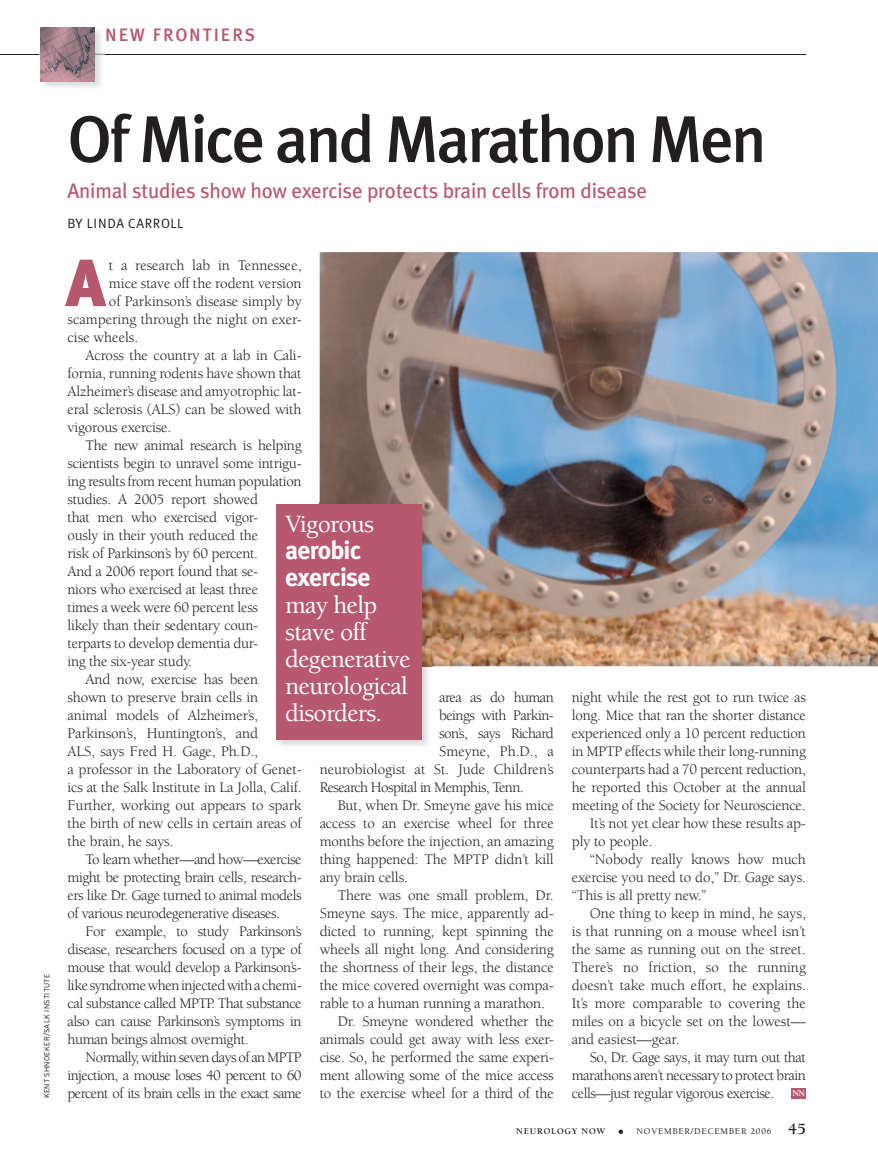
<style>
.page{position:relative;width:878px;height:1175px;background:#fff}
.page>*{position:absolute;margin:0;border:0;box-sizing:border-box;transform-origin:0 0}
.t1{font:900 66.6px "Meta Plus";color:#b6596f}
.t2{font:500 66px "Meta Plus";letter-spacing:-.04em;color:#231f20}
.t3{font:500 25.5px/27px "Berkeley";letter-spacing:-.03em;color:#fff}
.t4{font:700 25.5px/27px "Meta Plus";letter-spacing:-.03em;color:#fff}
.t5{font:21px "Meta Plus";letter-spacing:-.01em;color:#b6596f}
.t6{font:18px "Meta Plus Medium Caps";letter-spacing:.1em;color:#b6596f}
.t7{font:15px "Berkeley";letter-spacing:-.015em;color:#231f20}
.t8{font:15px "Berkeley";letter-spacing:-.04em;color:#231f20}
.t9{font:13.5px "Meta Plus Normal Caps";letter-spacing:.04em;color:#231f20}
.t10{font:500 9px "Berkeley";letter-spacing:.09em;color:#231f20}
.t11{font:300 7.5px "Interstate";letter-spacing:.03em;color:#231f20}
.s1{font-weight:700;font-size:8.85px;color:#fff}
.s2{font-weight:700}
.s3{font-weight:400;font-size:16.5px}
.s4{font-weight:700;font-size:16.5px}
</style>
<div class="page">
<hr style="left:0;top:54px;width:806px;height:1px;background:#231f20">
<img style="left:39px;top:27px;width:66px;height:60px">
<img style="left:40px;top:27px;width:54px;height:54px">
<div style="left:791px;top:1087px;width:15px;height:11px;background:#b6596f"></div>
<img style="left:320px;top:252px;width:558px;height:414px">
<img style="left:279px;top:502px;width:152px;height:244px">
<img style="left:320px;top:502px;width:111px;height:164px">
<div style="left:276px;top:504px;width:145px;height:236px;background:#b6596f"></div>
<p class="t6" style="left:105px;top:24px;width:152px">NEW FRONTIERS</p>
<p class="t11" style="left:44px;top:1098px;width:126px;rotate:-90deg">KENT SHNOEKER/SALK INSTITUTE</p>
<h2 class="t2" style="left:68px;top:114px;width:700px">Of Mice and Marathon Men</h2>
<h3 class="t5" style="left:68px;top:183px;width:581px">Animal studies show how exercise protects brain cells from disease</h3>
<p class="t9" style="left:68px;top:215px;width:117px">BY LINDA CARROLL</p>
<h1 class="t1" style="left:66px;top:256px;width:41px">A</h1>
<p class="t7" style="left:109px;top:259px;width:194px">t a research lab in Tennessee,</p>
<p class="t7" style="left:109px;top:277px;width:194px">mice stave off the rodent version</p>
<p class="t7" style="left:109px;top:295px;width:194px">of Parkinson’s disease simply by</p>
<p class="t7" style="left:68px;top:313px;width:236px">scampering through the night on exer-</p>
<p class="t7" style="left:68px;top:331px;width:72px">cise wheels.</p>
<p class="t7" style="left:86px;top:349px;width:217px">Across the country at a lab in Cali-</p>
<p class="t7" style="left:68px;top:367px;width:236px">fornia, running rodents have shown that</p>
<p class="t7" style="left:68px;top:385px;width:236px">Alzheimer’s disease and amyotrophic lat-</p>
<p class="t7" style="left:68px;top:403px;width:236px">eral sclerosis (ALS) can be slowed with</p>
<p class="t7" style="left:68px;top:421px;width:105px">vigorous exercise.</p>
<p class="t7" style="left:86px;top:439px;width:217px">The new animal research is helping</p>
<p class="t7" style="left:68px;top:457px;width:236px">scientists begin to unravel some intrigu-</p>
<p class="t7" style="left:68px;top:475px;width:236px">ing results from recent human population</p>
<p class="t7" style="left:68px;top:493px;width:192px">studies. A 2005 report showed</p>
<p class="t7" style="left:68px;top:511px;width:192px">that men who exercised vigor-</p>
<p class="t7" style="left:68px;top:529px;width:192px">ously in their youth reduced the</p>
<p class="t7" style="left:68px;top:547px;width:192px">risk of Parkinson’s by 60 percent.</p>
<p class="t7" style="left:68px;top:565px;width:192px">And a 2006 report found that se-</p>
<p class="t7" style="left:68px;top:583px;width:192px">niors who exercised at least three</p>
<p class="t7" style="left:68px;top:601px;width:192px">times a week were 60 percent less</p>
<p class="t7" style="left:68px;top:619px;width:192px">likely than their sedentary coun-</p>
<p class="t7" style="left:68px;top:637px;width:192px">terparts to develop dementia dur-</p>
<p class="t7" style="left:68px;top:655px;width:126px">ing the six-year study.</p>
<p class="t7" style="left:86px;top:673px;width:174px">And now, exercise has been</p>
<p class="t7" style="left:68px;top:691px;width:192px">shown to preserve brain cells in</p>
<p class="t7" style="left:68px;top:709px;width:192px">animal models of Alzheimer’s,</p>
<p class="t7" style="left:68px;top:727px;width:192px">Parkinson’s, Huntington’s, and</p>
<p class="t7" style="left:68px;top:745px;width:192px">ALS, says Fred H. Gage, Ph.D.,</p>
<p class="t7" style="left:68px;top:763px;width:236px">a professor in the Laboratory of Genet-</p>
<p class="t7" style="left:68px;top:781px;width:236px">ics at the Salk Institute in La Jolla, Calif.</p>
<p class="t7" style="left:68px;top:799px;width:236px">Further, working out appears to spark</p>
<p class="t7" style="left:68px;top:817px;width:235px">the birth of new cells in certain areas of</p>
<p class="t7" style="left:68px;top:835px;width:107px">the brain, he says.</p>
<p class="t7" style="left:86px;top:853px;width:218px">To learn whether—and how—exercise</p>
<p class="t7" style="left:68px;top:871px;width:236px">might be protecting brain cells, research-</p>
<p class="t7" style="left:68px;top:889px;width:236px">ers like Dr. Gage turned to animal models</p>
<p class="t7" style="left:68px;top:907px;width:214px">of various neurodegenerative diseases.</p>
<p class="t7" style="left:86px;top:925px;width:218px">For example, to study Parkinson’s</p>
<p class="t7" style="left:68px;top:943px;width:235px">disease, researchers focused on a type of</p>
<p class="t7" style="left:68px;top:961px;width:236px">mouse that would develop a Parkinson’s-</p>
<p class="t7" style="left:68px;top:979px;width:236px">like syndrome when injected with a chemi-</p>
<p class="t7" style="left:68px;top:997px;width:236px">cal substance called MPTP. That substance</p>
<p class="t7" style="left:68px;top:1015px;width:236px">also can cause Parkinson’s symptoms in</p>
<p class="t7" style="left:68px;top:1033px;width:182px">human beings almost overnight.</p>
<p class="t8" style="left:86px;top:1051px;width:218px">Normally, within seven days of an MPTP</p>
<p class="t8" style="left:68px;top:1069px;width:236px">injection, a mouse loses 40 percent to 60</p>
<p class="t8" style="left:68px;top:1087px;width:236px">percent of its brain cells in the exact same</p>
<h3 class="t3" style="left:285px;top:513px;width:91px">Vigorous</h3>
<h3 class="t4" style="left:285px;top:538px;width:87px">aerobic exercise</h3>
<h3 class="t3" style="left:285px;top:594px;width:127px">may help stave off degenerative neurological disorders.</h3>
<p class="t8" style="left:439px;top:691px;width:116px">area as do human</p>
<p class="t8" style="left:439px;top:709px;width:116px">beings with Parkin-</p>
<p class="t8" style="left:439px;top:727px;width:116px">son’s, says Richard</p>
<p class="t7" style="left:439px;top:745px;width:116px">Smeyne, Ph.D., a</p>
<p class="t7" style="left:319px;top:763px;width:236px">neurobiologist at St. Jude Children’s</p>
<p class="t8" style="left:319px;top:781px;width:206px">Research Hospital in Memphis, Tenn.</p>
<p class="t7" style="left:338px;top:799px;width:218px">But, when Dr. Smeyne gave his mice</p>
<p class="t7" style="left:319px;top:817px;width:236px">access to an exercise wheel for three</p>
<p class="t7" style="left:319px;top:835px;width:236px">months before the injection, an amazing</p>
<p class="t7" style="left:319px;top:853px;width:236px">thing happened: The MPTP didn’t kill</p>
<p class="t7" style="left:319px;top:871px;width:90px">any brain cells.</p>
<p class="t7" style="left:338px;top:889px;width:217px">There was one small problem, Dr.</p>
<p class="t7" style="left:319px;top:907px;width:236px">Smeyne says. The mice, apparently ad-</p>
<p class="t7" style="left:319px;top:925px;width:236px">dicted to running, kept spinning the</p>
<p class="t7" style="left:319px;top:943px;width:236px">wheels all night long. And considering</p>
<p class="t7" style="left:319px;top:961px;width:236px">the shortness of their legs, the distance</p>
<p class="t7" style="left:319px;top:979px;width:236px">the mice covered overnight was compa-</p>
<p class="t7" style="left:319px;top:997px;width:227px">rable to a human running a marathon.</p>
<p class="t7" style="left:338px;top:1015px;width:218px">Dr. Smeyne wondered whether the</p>
<p class="t7" style="left:319px;top:1033px;width:236px">animals could get away with less exer-</p>
<p class="t7" style="left:319px;top:1051px;width:235px">cise. So, he performed the same experi-</p>
<p class="t7" style="left:319px;top:1069px;width:236px">ment allowing some of the mice access</p>
<p class="t7" style="left:319px;top:1087px;width:235px">to the exercise wheel for a third of the</p>
<p class="t7" style="left:571px;top:691px;width:236px">night while the rest got to run twice as</p>
<p class="t7" style="left:571px;top:709px;width:236px">long. Mice that ran the shorter distance</p>
<p class="t7" style="left:571px;top:727px;width:236px">experienced only a 10 percent reduction</p>
<p class="t7" style="left:571px;top:745px;width:236px">in MPTP effects while their long-running</p>
<p class="t7" style="left:571px;top:763px;width:236px">counterparts had a 70 percent reduction,</p>
<p class="t7" style="left:571px;top:781px;width:235px">he reported this October at the annual</p>
<p class="t7" style="left:571px;top:799px;width:235px">meeting of the Society for Neuroscience.</p>
<p class="t7" style="left:589px;top:817px;width:218px">It’s not yet clear how these results ap-</p>
<p class="t7" style="left:571px;top:835px;width:82px">ply to people.</p>
<p class="t7" style="left:589px;top:853px;width:217px">“Nobody really knows how much</p>
<p class="t7" style="left:571px;top:871px;width:236px">exercise you need to do,” Dr. Gage says.</p>
<p class="t7" style="left:571px;top:889px;width:136px">“This is all pretty new.”</p>
<p class="t7" style="left:589px;top:907px;width:218px">One thing to keep in mind, he says,</p>
<p class="t7" style="left:571px;top:925px;width:236px">is that running on a mouse wheel isn’t</p>
<p class="t7" style="left:571px;top:943px;width:236px">the same as running out on the street.</p>
<p class="t7" style="left:571px;top:961px;width:236px">There’s no friction, so the running</p>
<p class="t7" style="left:571px;top:979px;width:235px">doesn’t take much effort, he explains.</p>
<p class="t7" style="left:571px;top:997px;width:236px">It’s more comparable to covering the</p>
<p class="t7" style="left:571px;top:1015px;width:236px">miles on a bicycle set on the lowest—</p>
<p class="t7" style="left:571px;top:1033px;width:109px">and easiest—gear.</p>
<p class="t7" style="left:589px;top:1051px;width:217px">So, Dr. Gage says, it may turn out that</p>
<p class="t7" style="left:571px;top:1069px;width:236px">marathons aren’t necessary to protect brain</p>
<p class="t7" style="left:571px;top:1087px;width:235px">cells—just regular vigorous exercise. <span class="s1">NN</span></p>
<p class="t10" style="left:516px;top:1128px;width:291px"><span class="s2">NEUROLOGY NOW</span> <span class="s3">•</span> NOVEMBER/DECEMBER 2006 <span class="s4">45</span></p>
</div>
